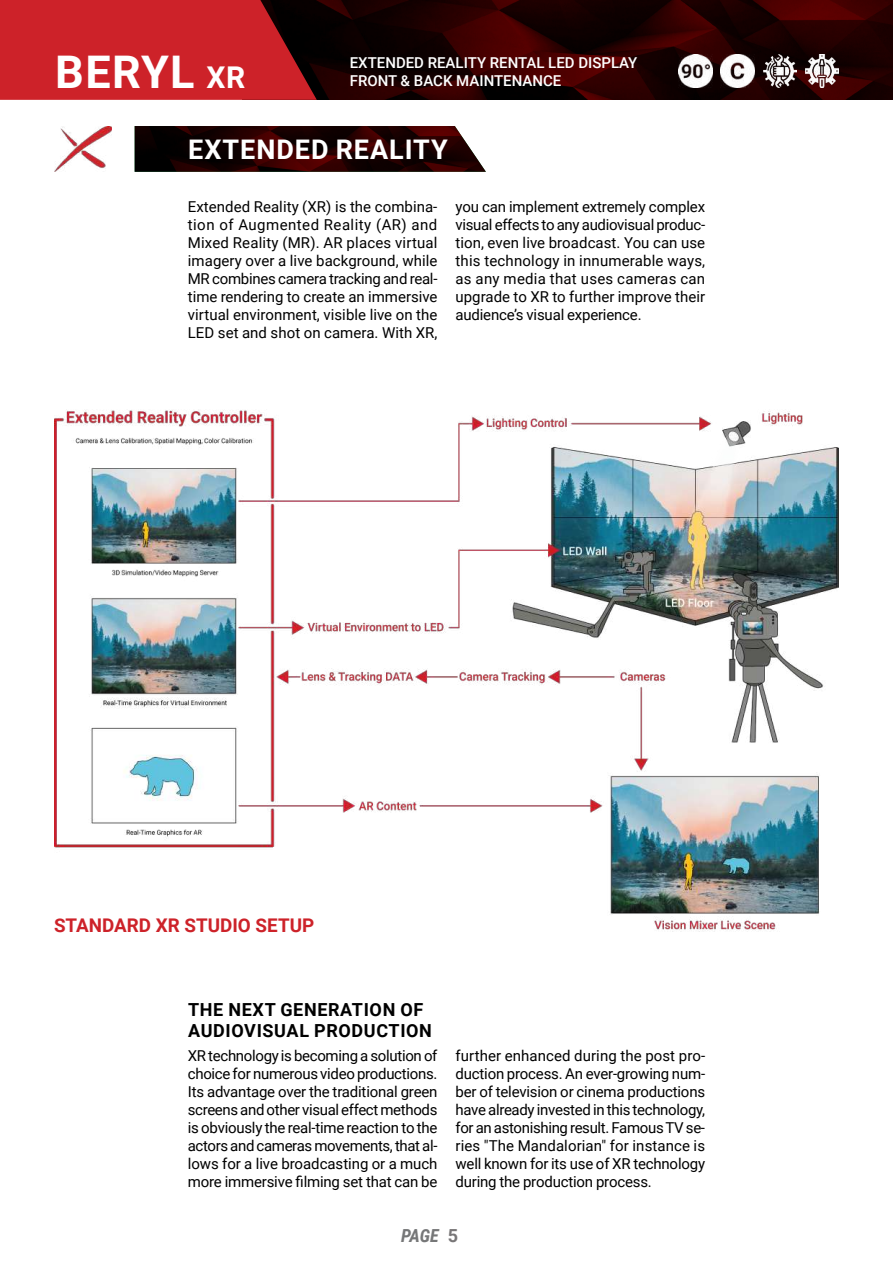
<style>
.page{position:relative;width:893px;height:1263px;background:#fff}
.page>*{position:absolute;margin:0;border:0;box-sizing:border-box;transform-origin:0 0}
.t1{font:700 45px "Roboto";letter-spacing:.03em;color:#fff}
.t2{font:700 27px "Roboto";letter-spacing:.035em;color:#fff}
.t3{font:700 18.9px "Roboto";color:#cd2229}
.t4{font:700 18px/21.6px "Roboto";letter-spacing:.035em;color:#000}
.t5{font:italic 700 18px "Roboto Condensed";color:#767778}
.t6{font:15px/18px "Roboto";letter-spacing:-.01em;color:#000;text-align:justify}
.t7{font:500 15px/18px "Roboto";color:#fff}
.s1{font-size:30px}
.s2{font-family:"Roboto";font-style:normal;color:#787677}
</style>
<div class="page">
<img style="left:54px;top:410px;width:785px;height:522px">
<img style="left:135px;top:126px;width:351px;height:46px">
<img style="left:54px;top:126px;width:58px;height:46px">
<img style="left:317px;top:0;width:576px;height:100px">
<svg style="left:0;top:0;width:317px;height:100px;background:#ba1f25"></svg>
<img style="left:763px;top:54px;width:34px;height:34px">
<img style="left:805px;top:54px;width:34px;height:34px">
<img style="left:721px;top:54px;width:34px;height:34px">
<img style="left:679px;top:54px;width:33px;height:34px">
<h1 class="t1" style="left:55px;top:40px;width:191px">BERYL <span class="s1">XR</span></h1>
<p class="t7" style="left:350px;top:53px;width:289px">EXTENDED REALITY RENTAL LED DISPLAY<br>FRONT &amp; BACK MAINTENANCE</p>
<h2 class="t2" style="left:188px;top:131px;width:261px">EXTENDED REALITY</h2>
<p class="t6" style="left:188px;top:197px;width:251px">Extended Reality (XR) is the combina&shy;tion of Augmented Reality (AR) and Mixed Reality (MR). AR places virtual imagery over a live background, while MR combines camera tracking and real&shy;time rendering to create an immersive virtual environment, visible live on the LED set and shot on camera. With XR,</p>
<p class="t6" style="left:455px;top:197px;width:251px">you can implement extremely complex visual effects to any audiovisual produc&shy;tion, even live broadcast. You can use this technology in innumerable ways, as any media that uses cameras can upgrade to XR to further improve their audience’s visual experience.</p>
<p class="t3" style="left:54px;top:912px;width:262px">STANDARD XR STUDIO SETUP</p>
<p class="t4" style="left:188px;top:998px;width:245px">THE NEXT GENERATION OF<br>AUDIOVISUAL PRODUCTION</p>
<p class="t6" style="left:188px;top:1046px;width:251px">XR technology is becoming a solution of choice for numerous video productions.<br>Its advantage over the traditional green screens and other visual effect methods is obviously the real-time reaction to the actors and cameras movements, that al&shy;lows for a live broadcasting or a much more immersive filming set that can be</p>
<p class="t6" style="left:455px;top:1046px;width:251px">further enhanced during the post pro&shy;duction process. An ever-growing num&shy;ber of television or cinema productions have already invested in this technology, for an astonishing result. Famous TV se&shy;ries "The Mandalorian" for instance is well known for its use of XR technology during the production process.</p>
<p class="t5" style="left:401px;top:1223px;width:59px">PAGE <span class="s2">5</span></p>
</div>
